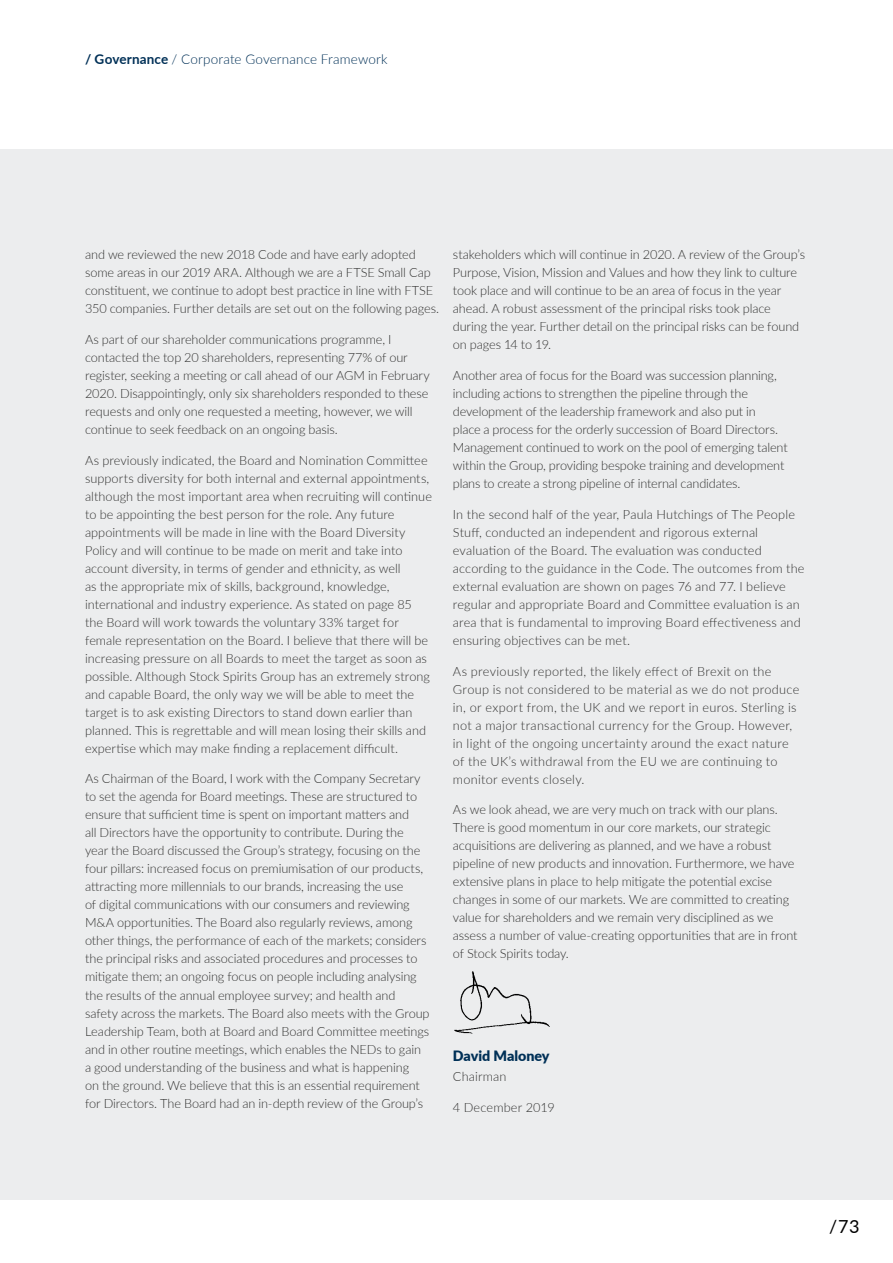
<style>
.page{position:relative;width:893px;height:1263px;background:#fff}
.page>*{position:absolute;margin:0;border:0;box-sizing:border-box;transform-origin:0 0}
.t1{font:18px "Lato";color:#000}
.t2{font:900 14.25px "Lato";color:#003057}
.t3{font:300 13.5px "Lato";letter-spacing:.01em;color:#003057}
.t4{font:300 12.75px/18px "Lato";letter-spacing:-.005em;color:#333332}
.t5{font:300 12.75px/18px "Lato";letter-spacing:.02em;color:#333332}
.s1{font-weight:700}
</style>
<div class="page">
<div style="left:0;top:149px;width:893px;height:1050px;background:#ecedee"></div>
<img style="left:454px;top:971px;width:96px;height:63px">
<p class="t3" style="left:85px;top:50px;width:304px"><span class="s1">/ Governance</span> / Corporate Governance Framework</p>
<p class="t4" style="left:85px;top:245px;width:355px">and we reviewed the new 2018 Code and have early adopted some areas in our 2019 ARA. Although we are a FTSE Small Cap constituent, we continue to adopt best practice in line with FTSE 350 companies. Further details are set out on the following pages.</p>
<p class="t4" style="left:85px;top:330px;width:346px">As part of our shareholder communications programme, I contacted the top 20 shareholders, representing 77% of our register, seeking a meeting or call ahead of our AGM in February 2020. Disappointingly, only six shareholders responded to these requests and only one requested a meeting, however, we will continue to seek feedback on an ongoing basis.</p>
<p class="t4" style="left:85px;top:450px;width:348px">As previously indicated, the Board and Nomination Committee supports diversity for both internal and external appointments, although the most important area when recruiting will continue to be appointing the best person for the role. Any future appointments will be made in line with the Board Diversity Policy and will continue to be made on merit and take into account diversity, in terms of gender and ethnicity, as well<br>as the appropriate mix of skills, background, knowledge, international and industry experience. As stated on page 85 the Board will work towards the voluntary 33% target for female representation on the Board. I believe that there will be increasing pressure on all Boards to meet the target as soon as possible. Although Stock Spirits Group has an extremely strong and capable Board, the only way we will be able to meet the target is to ask existing Directors to stand down earlier than planned. This is regrettable and will mean losing their skills and expertise which may make finding a replacement difficult.</p>
<p class="t4" style="left:85px;top:769px;width:346px">As Chairman of the Board, I work with the Company Secretary to set the agenda for Board meetings. These are structured to ensure that sufficient time is spent on important matters and<br>all Directors have the opportunity to contribute. During the year the Board discussed the Group’s strategy, focusing on the four pillars: increased focus on premiumisation of our products, attracting more millennials to our brands, increasing the use<br>of digital communications with our consumers and reviewing M&amp;A opportunities. The Board also regularly reviews, among other things, the performance of each of the markets; considers the principal risks and associated procedures and processes to mitigate them; an ongoing focus on people including analysing the results of the annual employee survey; and health and safety across the markets. The Board also meets with the Group Leadership Team, both at Board and Board Committee meetings and in other routine meetings, which enables the NEDs to gain a good understanding of the business and what is happening<br>on the ground. We believe that this is an essential requirement for Directors. The Board had an in-depth review of the Group’s</p>
<p class="t4" style="left:453px;top:245px;width:354px">stakeholders which will continue in 2020. A review of the Group’s Purpose, Vision, Mission and Values and how they link to culture took place and will continue to be an area of focus in the year ahead. A robust assessment of the principal risks took place during the year. Further detail on the principal risks can be found on pages 14 to 19.</p>
<p class="t4" style="left:453px;top:366px;width:336px">Another area of focus for the Board was succession planning, including actions to strengthen the pipeline through the development of the leadership framework and also put in<br>place a process for the orderly succession of Board Directors.<br>Management continued to work on the pool of emerging talent within the Group, providing bespoke training and development plans to create a strong pipeline of internal candidates.</p>
<p class="t4" style="left:453px;top:505px;width:353px">In the second half of the year, Paula Hutchings of The People Stuff, conducted an independent and rigorous external evaluation of the Board. The evaluation was conducted according to the guidance in the Code. The outcomes from the external evaluation are shown on pages 76 and 77. I believe regular and appropriate Board and Committee evaluation is an area that is fundamental to improving Board effectiveness and ensuring objectives can be met.</p>
<p class="t5" style="left:453px;top:661px;width:348px">As previously reported, the likely effect of Brexit on the Group is not considered to be material as we do not produce in, or export from, the UK and we report in euros. Sterling is not a major transactional currency for the Group. However, in light of the ongoing uncertainty around the exact nature of the UK’s withdrawal from the EU we are continuing to monitor events closely.</p>
<p class="t4" style="left:453px;top:800px;width:346px">As we look ahead, we are very much on track with our plans.<br>There is good momentum in our core markets, our strategic acquisitions are delivering as planned, and we have a robust pipeline of new products and innovation. Furthermore, we have extensive plans in place to help mitigate the potential excise changes in some of our markets. We are committed to creating value for shareholders and we remain very disciplined as we assess a number of value-creating opportunities that are in front of Stock Spirits today.</p>
<p class="t2" style="left:453px;top:1045px;width:98px">David Maloney</p>
<p class="t4" style="left:453px;top:1067px;width:55px">Chairman</p>
<p class="t4" style="left:453px;top:1098px;width:103px">4 December 2019</p>
<h1 class="t1" style="left:829px;top:1214px;width:32px">/73</h1>
</div>
